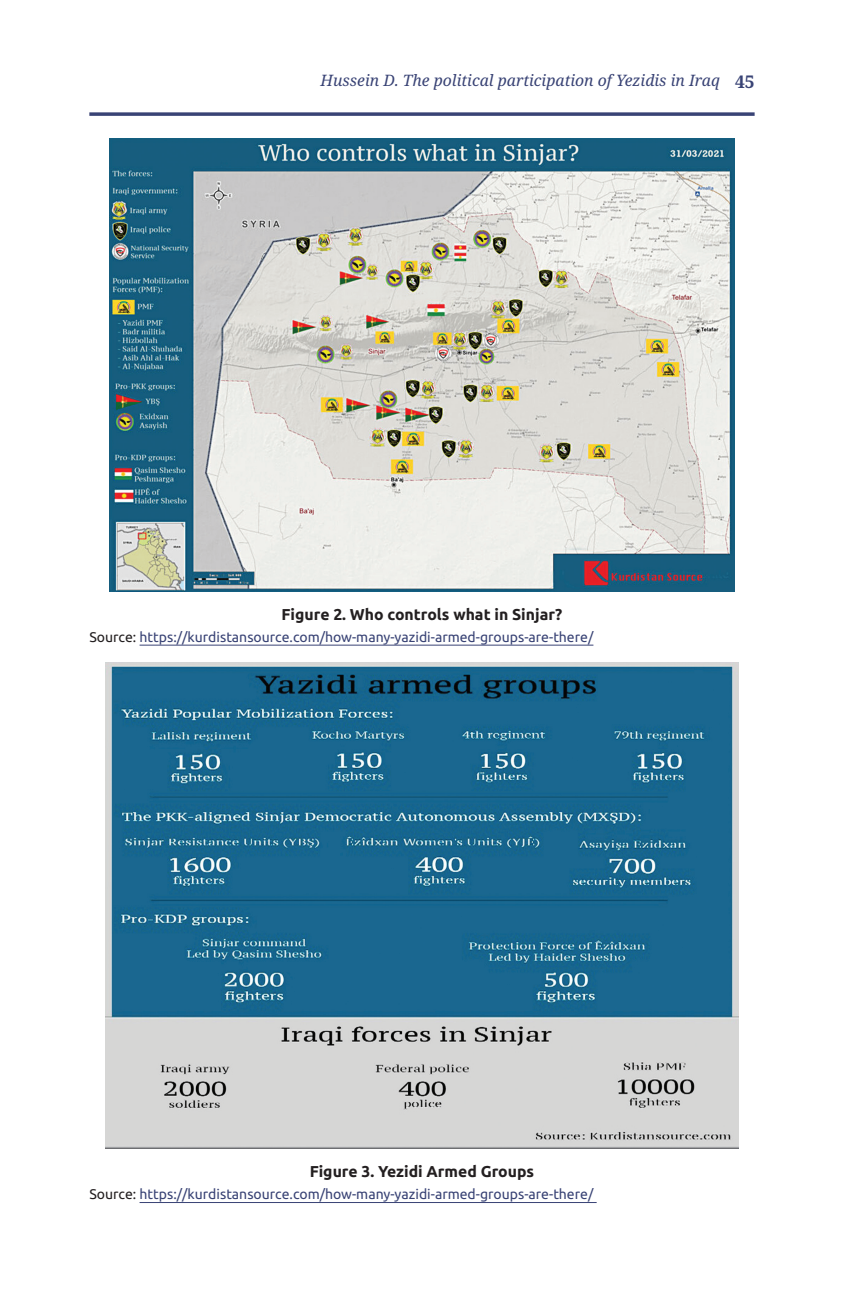
<style>
.page{position:relative;width:844px;height:1290px;background:#fff}
.page>*{position:absolute;margin:0;border:0;box-sizing:border-box;transform-origin:0 0}
.t1{font:700 15.75px "Ubuntu";color:#231f20}
.t2{font:italic 15.75px "Noto Serif";color:#394375}
.t3{font:14px "Ubuntu";color:#394375}
.s1{font-weight:700;font-style:normal;font-size:17.5px}
.s2{color:#231f20}
</style>
<div class="page">
<svg style="left:89px;top:112px;width:665px;height:4px;background:#515a85"></svg>
<hr style="left:139px;top:645px;width:454px;height:1px;background:#394375">
<img style="left:109px;top:139px;width:625px;height:452px">
<hr style="left:139px;top:1202px;width:457px;height:1px;background:#394375">
<img style="left:106px;top:662px;width:632px;height:486px">
<p class="t2" style="left:320px;top:74px;width:435px">Hussein D. The political participation of Yezidis in Iraq <span class="s1">45</span></p>
<p class="t1" style="left:281px;top:608px;width:282px">Figure 2. Who controls what in Sinjar?</p>
<p class="t3" style="left:89px;top:631px;width:505px"><span class="s2">Source:</span> https://kurdistansource.com/how-many-yazidi-armed-groups-are-there/</p>
<p class="t1" style="left:309px;top:1165px;width:226px">Figure 3. Yezidi Armed Groups</p>
<p class="t3" style="left:89px;top:1188px;width:505px"><span class="s2">Source:</span> https://kurdistansource.com/how-many-yazidi-armed-groups-are-there/</p>
</div>
